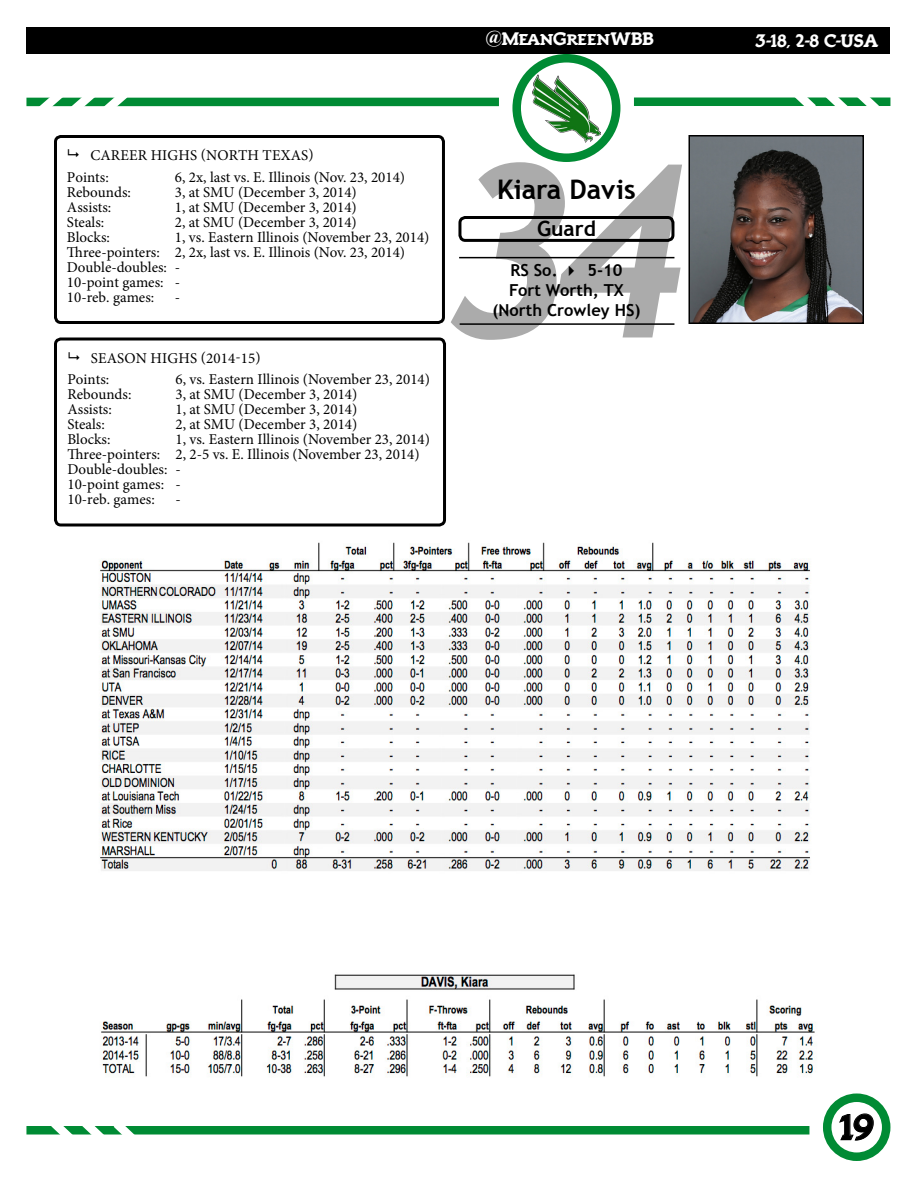
<style>
.page{position:relative;width:918px;height:1188px;background:#fff}
.page>*{position:absolute;margin:0;border:0;box-sizing:border-box;transform-origin:0 0}
.t1{font:italic 700 240.75px "Trebuchet";color:#000;scale:.93 1}
.t2{font:36px "UNT Spirit";color:#000}
.t3{font:700 27px "Trebuchet MS";color:#000}
.t4{font:700 21px "Trebuchet MS";color:#000}
.t5{font:18px "UNT Spirit";color:#fff}
.t6{font:700 16.5px/19.8px "Trebuchet MS";color:#000;text-align:center}
.t7{font:15px/15px "Minion Pro";color:#000}
.s1{font-family:"Bernard";font-stretch:condensed}
</style>
<div class="page">
<div style="left:26px;top:1126px;width:783px;height:9px;background:#008b34"></div>
<svg style="left:42px;top:1126px;width:105px;height:9px"></svg>
<div style="left:823px;top:1093px;width:67px;height:68px;border:9px solid #008b34;border-radius:50%"></div>
<hr style="left:459px;top:257px;width:215px;height:1px;background:#000">
<div style="left:458px;top:216px;width:216px;height:26px;border:3px solid #000;border-radius:5px"></div>
<img style="left:691px;top:138px;width:170px;height:183px">
<div style="left:688px;top:135px;width:176px;height:189px;border:2px solid #000"></div>
<div style="left:54px;top:135px;width:391px;height:189px;border:3px solid #000;border-radius:5px"></div>
<div style="left:26px;top:98px;width:473px;height:8px;background:#008b34"></div>
<div style="left:634px;top:98px;width:256px;height:8px;background:#008b34"></div>
<svg style="left:30px;top:97px;width:107px;height:10px"></svg>
<svg style="left:782px;top:97px;width:106px;height:9px"></svg>
<img style="left:533px;top:75px;width:68px;height:68px">
<div style="left:512px;top:54px;width:108px;height:108px;border:9px solid #008b34;border-radius:50%"></div>
<div style="left:26px;top:27px;width:864px;height:27px;background:#000"></div>
<hr style="left:460px;top:323px;width:214px;height:2px;background:#000">
<svg style="left:839px;top:1113px;width:35px;height:28px"></svg>
<img style="left:101px;top:974px;width:715px;height:103px">
<img style="left:99px;top:542px;width:712px;height:329px">
<div style="left:54px;top:338px;width:392px;height:188px;border:3px solid #000;border-radius:5px"></div>
<p class="t5" style="left:485px;top:32px;width:169px"><span class="s1">@</span>MeanGreenWBB</p>
<p class="t7" style="left:67px;top:144px;width:248px;line-height:21.8px;text-indent:23px">CAREER HIGHS (NORTH TEXAS)<br>Points:</p>
<p class="t7" style="left:175px;top:170px;width:232px">6, 2x, last vs. E. Illinois (Nov. 23, 2014)</p>
<p class="t7" style="left:67px;top:185px;width:65px">Rebounds:</p>
<p class="t7" style="left:175px;top:185px;width:183px">3, at SMU (December 3, 2014)</p>
<p class="t7" style="left:67px;top:200px;width:46px">Assists:</p>
<p class="t7" style="left:175px;top:200px;width:183px">1, at SMU (December 3, 2014)</p>
<p class="t7" style="left:67px;top:215px;width:39px">Steals:</p>
<p class="t7" style="left:175px;top:215px;width:183px">2, at SMU (December 3, 2014)</p>
<p class="t7" style="left:67px;top:230px;width:44px">Blocks:</p>
<p class="t7" style="left:67px;top:230px;width:364px;text-indent:108px">1, vs. Eastern Illinois (November 23, 2014)<br>Three-pointers: 2, 2x, last vs. E. Illinois (Nov. 23, 2014)<br>Double-doubles: -<br>10-point games: -<br>10-reb. games:</p>
<p class="t7" style="left:175px;top:290px;width:7px">-</p>
<p class="t7" style="left:68px;top:347px;width:195px;line-height:21.8px;text-indent:23px">SEASON HIGHS (2014-15)<br>Points:</p>
<p class="t7" style="left:176px;top:372px;width:256px">6, vs. Eastern Illinois (November 23, 2014)</p>
<p class="t7" style="left:68px;top:387px;width:65px">Rebounds:</p>
<p class="t7" style="left:176px;top:387px;width:183px">3, at SMU (December 3, 2014)</p>
<p class="t7" style="left:68px;top:402px;width:46px">Assists:</p>
<p class="t7" style="left:176px;top:402px;width:183px">1, at SMU (December 3, 2014)</p>
<p class="t7" style="left:68px;top:417px;width:39px">Steals:</p>
<p class="t7" style="left:176px;top:417px;width:183px">2, at SMU (December 3, 2014)</p>
<p class="t7" style="left:68px;top:432px;width:44px">Blocks:</p>
<p class="t7" style="left:68px;top:432px;width:364px;text-indent:108px">1, vs. Eastern Illinois (November 23, 2014)<br>Three-pointers: 2, 2-5 vs. E. Illinois (November 23, 2014)<br>Double-doubles: -<br>10-point games: -<br>10-reb. games:</p>
<p class="t7" style="left:176px;top:492px;width:7px">-</p>
<h1 class="t1" style="left:445px;top:105px;width:263px">34</h1>
<h3 class="t3" style="left:497px;top:172px;width:140px">Kiara Davis</h3>
<h3 class="t4" style="left:537px;top:216px;width:60px">Guard</h3>
<p class="t6" style="left:492px;top:261px;width:150px">RS So. ✔ 5-10<br>Fort Worth, TX (North Crowley HS)</p>
<p class="t5" style="left:755px;top:34px;width:125px">3-18, 2-8 C-USA</p>
<h2 class="t2" style="left:841px;top:1114px;width:35px">19</h2>
</div>
